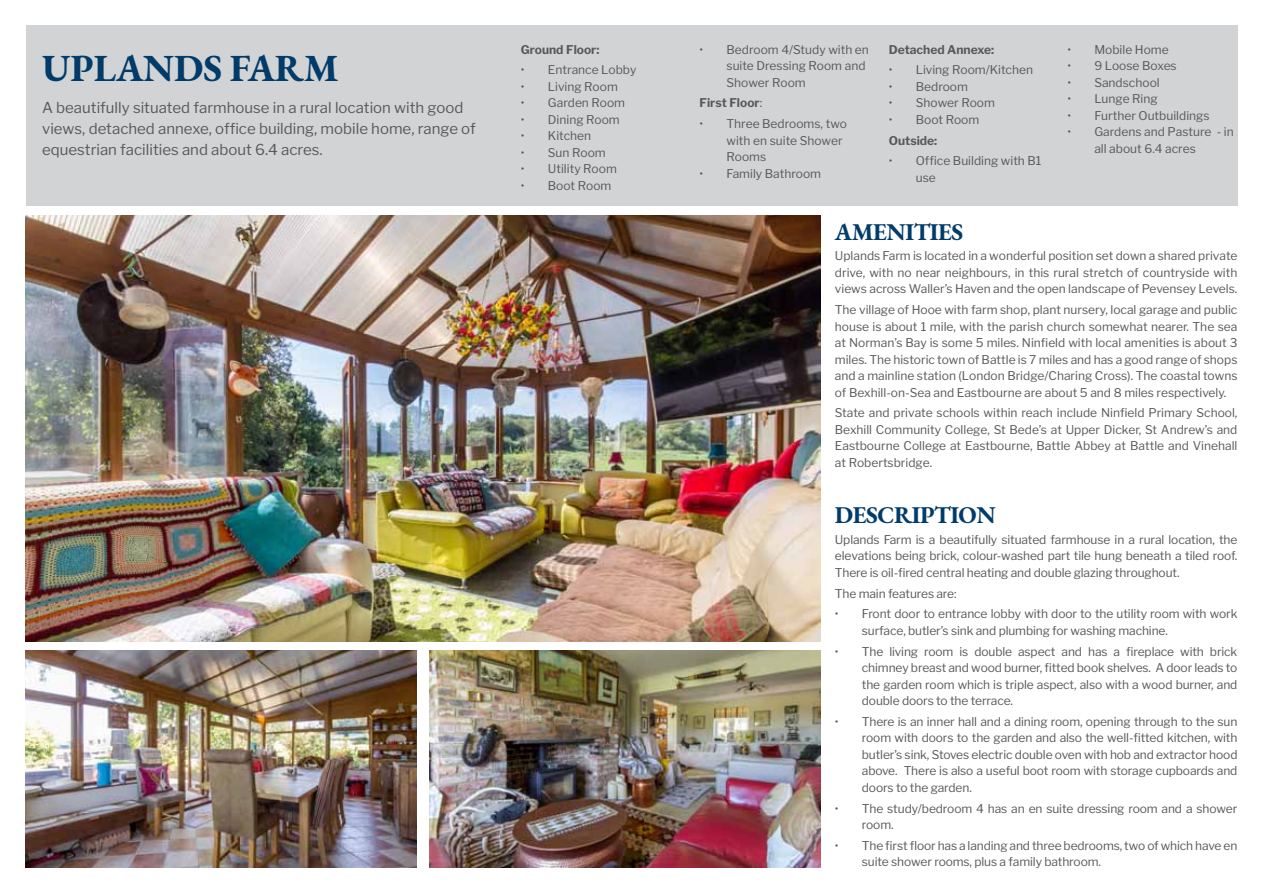
<style>
.page{position:relative;width:1263px;height:893px;background:#fff}
.page>*{position:absolute;margin:0;border:0;box-sizing:border-box;transform-origin:0 0}
.t1{font:700 38.25px "EB Garamond";color:#003b6a}
.t2{font:700 24px "EB Garamond";letter-spacing:-.02em;color:#003b6a}
.t3{font:15px/21px "Libre Franklin";color:#58595b}
.t4{font:12px/16.5px "Libre Franklin";letter-spacing:-.005em;color:#58595b}
.t5{font:700 12px "Libre Franklin";color:#58595b}
.s1{font-weight:400}
</style>
<div class="page">
<img style="left:26px;top:215px;width:794px;height:426px">
<div style="left:26px;top:26px;width:1211px;height:180px;background:#d1d3d4"></div>
<img style="left:26px;top:651px;width:391px;height:216px">
<img style="left:429px;top:651px;width:391px;height:216px">
<h1 class="t1" style="left:42px;top:41px;width:298px">UPLANDS FARM</h1>
<p class="t3" style="left:42px;top:97px;width:435px">A beautifully situated farmhouse in a rural location with good views, detached annexe, office building, mobile home, range of equestrian facilities and about 6.4 acres.</p>
<p class="t5" style="left:521px;top:42px;width:80px">Ground Floor:</p>
<p class="t4" style="left:521px;top:62px;width:117px">• Entrance Lobby</p>
<p class="t4" style="left:521px;top:78px;width:98px">• Living Room</p>
<p class="t4" style="left:521px;top:95px;width:106px">• Garden Room</p>
<p class="t4" style="left:521px;top:111px;width:100px">• Dining Room</p>
<p class="t4" style="left:521px;top:128px;width:72px">• Kitchen</p>
<p class="t4" style="left:521px;top:144px;width:86px">• Sun Room</p>
<p class="t4" style="left:521px;top:161px;width:97px">• Utility Room</p>
<p class="t4" style="left:521px;top:177px;width:92px">• Boot Room</p>
<p class="t4" style="left:726px;top:41px;width:144px;text-indent:-27px">• Bedroom 4/Study with en suite Dressing Room and<br>Shower Room</p>
<p class="t5" style="left:699px;top:96px;width:64px">First Floor<span class="s1">:</span></p>
<p class="t4" style="left:726px;top:116px;width:122px;text-indent:-27px">• Three Bedrooms, two with en suite Shower<br>Rooms</p>
<p class="t4" style="left:699px;top:165px;width:123px">• Family Bathroom</p>
<p class="t5" style="left:889px;top:42px;width:107px">Detached Annexe:</p>
<p class="t4" style="left:889px;top:62px;width:146px">• Living Room/Kitchen</p>
<p class="t4" style="left:889px;top:78px;width:81px">• Bedroom</p>
<p class="t4" style="left:889px;top:95px;width:108px">• Shower Room</p>
<p class="t4" style="left:889px;top:111px;width:92px">• Boot Room</p>
<p class="t5" style="left:889px;top:133px;width:50px">Outside:</p>
<p class="t4" style="left:916px;top:153px;width:127px;text-indent:-27px">• Office Building with B1 use</p>
<p class="t4" style="left:1067px;top:41px;width:103px">• Mobile Home</p>
<p class="t4" style="left:1067px;top:58px;width:111px">• 9 Loose Boxes</p>
<p class="t4" style="left:1067px;top:74px;width:94px">• Sandschool</p>
<p class="t4" style="left:1067px;top:91px;width:92px">• Lunge Ring</p>
<p class="t4" style="left:1067px;top:107px;width:144px">• Further Outbuildings</p>
<p class="t4" style="left:1094px;top:124px;width:141px;text-indent:-27px">• Gardens and Pasture - in all about 6.4 acres</p>
<h2 class="t2" style="left:835px;top:215px;width:130px">AMENITIES</h2>
<p class="t4" style="left:835px;top:248px;width:404px;text-align:justify">Uplands Farm is located in a wonderful position set down a shared private drive, with no near neighbours, in this rural stretch of countryside with views across Waller’s Haven and the open landscape of Pevensey Levels.</p>
<p class="t4" style="left:835px;top:301px;width:404px;text-align:justify">The village of Hooe with farm shop, plant nursery, local garage and public house is about 1 mile, with the parish church somewhat nearer. The sea at Norman’s Bay is some 5 miles. Ninfield with local amenities is about 3 miles. The historic town of Battle is 7 miles and has a good range of shops and a mainline station (London Bridge/Charing Cross). The coastal towns of Bexhill-on-Sea and Eastbourne are about 5 and 8 miles respectively.</p>
<p class="t4" style="left:835px;top:405px;width:404px;text-align:justify">State and private schools within reach include Ninfield Primary School, Bexhill Community College, St Bede’s at Upper Dicker, St Andrew’s and Eastbourne College at Eastbourne, Battle Abbey at Battle and Vinehall at Robertsbridge.</p>
<h2 class="t2" style="left:835px;top:498px;width:162px">DESCRIPTION</h2>
<p class="t4" style="left:835px;top:531px;width:404px;text-align:justify">Uplands Farm is a beautifully situated farmhouse in a rural location, the elevations being brick, colour-washed part tile hung beneath a tiled roof.<br>There is oil-fired central heating and double glazing throughout.</p>
<p class="t4" style="left:835px;top:585px;width:123px">The main features are:</p>
<p class="t4" style="left:862px;top:606px;width:377px;text-indent:-27px">• Front door to entrance lobby with door to the utility room with work surface, butler’s sink and plumbing for washing machine.</p>
<p class="t4" style="left:862px;top:643px;width:377px;text-align:justify;text-indent:-27px">• The living room is double aspect and has a fireplace with brick chimney breast and wood burner, fitted book shelves. A door leads to the garden room which is triple aspect, also with a wood burner, and double doors to the terrace.</p>
<p class="t4" style="left:862px;top:713px;width:377px;text-align:justify;text-indent:-27px">• There is an inner hall and a dining room, opening through to the sun room with doors to the garden and also the well-fitted kitchen, with butler’s sink, Stoves electric double oven with hob and extractor hood above. There is also a useful boot room with storage cupboards and doors to the garden.</p>
<p class="t4" style="left:862px;top:800px;width:377px;text-indent:-27px">• The study/bedroom 4 has an en suite dressing room and a shower room.</p>
<p class="t4" style="left:862px;top:837px;width:377px;text-indent:-27px">• The first floor has a landing and three bedrooms, two of which have en suite shower rooms, plus a family bathroom.</p>
</div>
